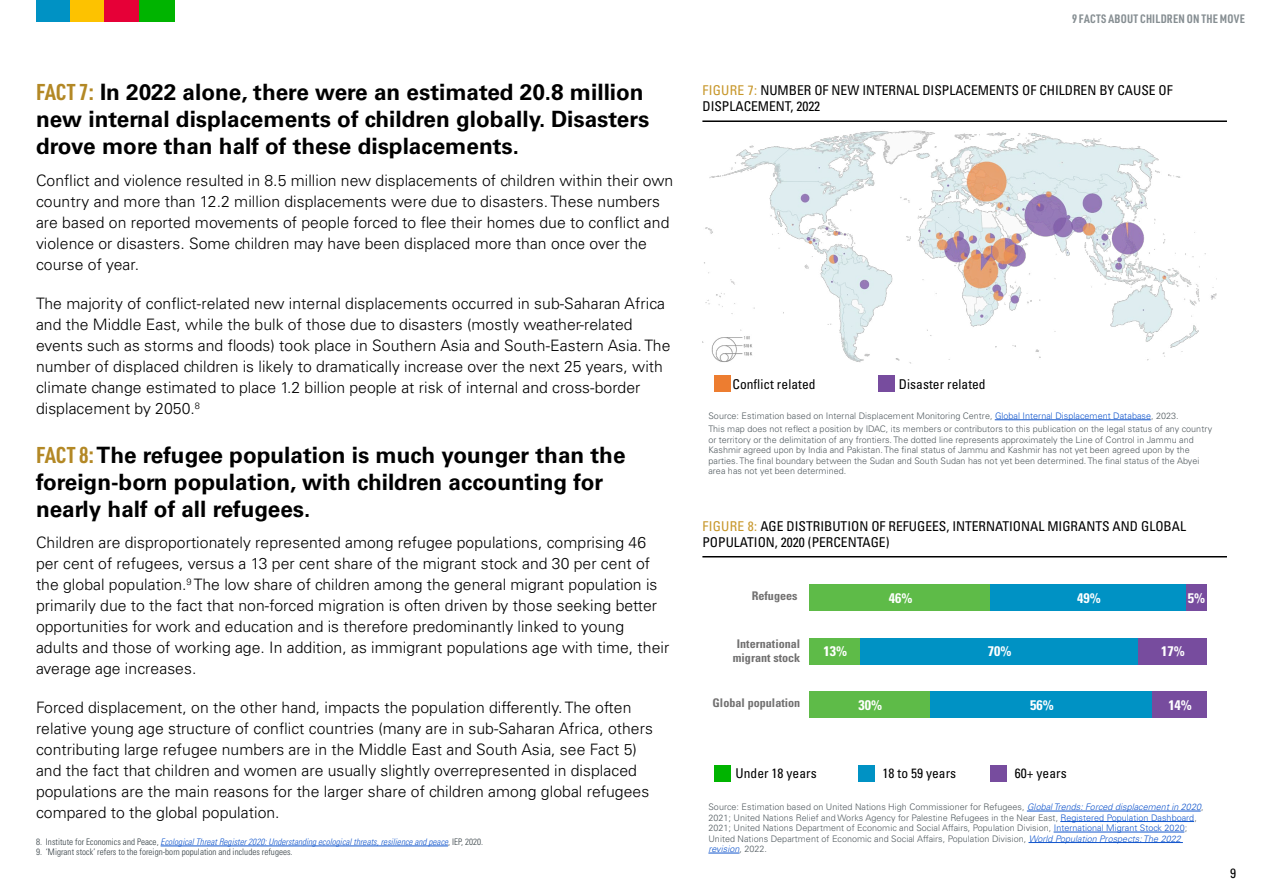
<style>
.page{position:relative;width:1263px;height:893px;background:#fff}
.page>*{position:absolute;margin:0;border:0;box-sizing:border-box;transform-origin:0 0}
.t1{font:700 22.5px/27px "Univers LT Std";color:#000}
.t2{font:300 15.75px/21px "Univers LT Std";letter-spacing:.005em;color:#000}
.t3{font:700 condensed 13.95px "Univers LT Std";color:#fff}
.t4{font:condensed 13.5px/16.2px "Univers LT Std";color:#000}
.t5{font:700 12px "URWDIN Cond";letter-spacing:.02em;color:#868e92}
.t6{font:700 condensed 11.85px/14px "Univers LT Std";color:#727171;text-align:center}
.t7{font:300 9px/10.5px "Univers LT Std";letter-spacing:.005em;color:#525b60}
.t8{font:italic 300 condensed 9px "Univers LT Std";letter-spacing:.005em;color:#15c}
.t9{font:300 condensed 9px "Univers LT Std";letter-spacing:.005em;color:#303b40}
.s1{font-family:"URWDIN Cond";color:#b38825}
.s2{font-style:normal;color:#303b40}
.s3{color:#c7972b}
.s4{color:#15c}
.s5{font-style:italic;color:#15c}
</style>
<div class="page">
<div style="left:36px;top:0;width:35px;height:22px;background:#0092c4"></div>
<div style="left:70px;top:0;width:36px;height:22px;background:#fdc200"></div>
<div style="left:105px;top:0;width:35px;height:22px;background:#e60037"></div>
<div style="left:139px;top:0;width:35px;height:22px;background:#00b400"></div>
<hr style="left:702px;top:120px;width:525px;height:2px;background:#000">
<img style="left:702px;top:130px;width:515px;height:234px">
<hr style="left:995px;top:419px;width:156px;height:1px;background:#15c">
<div style="left:714px;top:376px;width:17px;height:16px;background:#ed7d30"></div>
<div style="left:879px;top:376px;width:16px;height:16px;background:#774c9e"></div>
<hr style="left:161px;top:846px;width:287px;height:1px;background:#15c">
<hr style="left:702px;top:556px;width:525px;height:1px;background:#000">
<div style="left:809px;top:584px;width:181px;height:27px;background:#5ebb48"></div>
<div style="left:990px;top:584px;width:196px;height:27px;background:#0092c4"></div>
<div style="left:1186px;top:584px;width:20px;height:27px;background:#774c9e"></div>
<div style="left:809px;top:638px;width:51px;height:27px;background:#5ebb48"></div>
<div style="left:860px;top:638px;width:278px;height:27px;background:#0092c4"></div>
<div style="left:1138px;top:638px;width:68px;height:27px;background:#774c9e"></div>
<div style="left:809px;top:691px;width:121px;height:27px;background:#5ebb48"></div>
<div style="left:930px;top:691px;width:222px;height:27px;background:#0092c4"></div>
<div style="left:1152px;top:691px;width:54px;height:27px;background:#774c9e"></div>
<hr style="left:1027px;top:811px;width:174px;height:1px;background:#15c">
<hr style="left:1060px;top:821px;width:134px;height:1px;background:#15c">
<hr style="left:1053px;top:832px;width:131px;height:1px;background:#15c">
<hr style="left:1028px;top:842px;width:155px;height:1px;background:#15c">
<hr style="left:708px;top:853px;width:31px;height:1px;background:#15c">
<div style="left:714px;top:765px;width:17px;height:17px;background:#00b400"></div>
<div style="left:858px;top:765px;width:16px;height:17px;background:#0092c4"></div>
<div style="left:990px;top:765px;width:16px;height:17px;background:#774c9e"></div>
<h1 class="t1" style="left:36px;top:79px;width:615px"><span class="s1">FACT 7:</span> In 2022 alone, there were an estimated 20.8 million new internal displacements of children globally. Disasters drove more than half of these displacements.</h1>
<p class="t2" style="left:36px;top:170px;width:639px">Conflict and violence resulted in 8.5 million new displacements of children within their own country and more than 12.2 million displacements were due to disasters. These numbers are based on reported movements of people forced to flee their homes due to conflict and violence or disasters. Some children may have been displaced more than once over the course of year.</p>
<p class="t2" style="left:36px;top:293px;width:636px">The majority of conflict-related new internal displacements occurred in sub-Saharan Africa and the Middle East, while the bulk of those due to disasters (mostly weather-related events such as storms and floods) took place in Southern Asia and South-Eastern Asia. The number of displaced children is likely to dramatically increase over the next 25 years, with climate change estimated to place 1.2 billion people at risk of internal and cross-border displacement by 2050.<sup>8</sup></p>
<h1 class="t1" style="left:36px;top:442px;width:591px"><span class="s1">FACT 8:</span>The refugee population is much younger than the foreign-born population, with children accounting for nearly half of all refugees.</h1>
<p class="t2" style="left:36px;top:532px;width:635px">Children are disproportionately represented among refugee populations, comprising 46 per cent of refugees, versus a 13 per cent share of the migrant stock and 30 per cent of the global population.<sup>9</sup> The low share of children among the general migrant population is primarily due to the fact that non-forced migration is often driven by those seeking better opportunities for work and education and is therefore predominantly linked to young adults and those of working age. In addition, as immigrant populations age with time, their average age increases.</p>
<p class="t2" style="left:36px;top:697px;width:618px">Forced displacement, on the other hand, impacts the population differently. The often relative young age structure of conflict countries (many are in sub-Saharan Africa, others contributing large refugee numbers are in the Middle East and South Asia, see Fact 5) and the fact that children and women are usually slightly overrepresented in displaced populations are the main reasons for the larger share of children among global refugees compared to the global population.</p>
<p class="t8" style="left:36px;top:836px;width:449px"><span class="s2">8. Institute for Economics and Peace,</span> Ecological Threat Register 2020: Understanding ecological threats, resilience and peace<span class="s2">, IEP, 2020.</span></p>
<p class="t9" style="left:36px;top:846px;width:258px">9. ‘Migrant stock’ refers to the foreign-born population and includes refugees.</p>
<p class="t5" style="left:1072px;top:11px;width:174px">9 FACTS ABOUT CHILDREN ON THE MOVE</p>
<p class="t4" style="left:702px;top:82px;width:472px"><span class="s3">FIGURE 7:</span> NUMBER OF NEW INTERNAL DISPLACEMENTS OF CHILDREN BY CAUSE OF<br>DISPLACEMENT, 2022</p>
<p class="t4" style="left:732px;top:376px;width:85px">Conflict related</p>
<p class="t4" style="left:899px;top:376px;width:88px">Disaster related</p>
<p class="t7" style="left:708px;top:409px;width:505px;line-height:13.5px">Source: Estimation based on Internal Displacement Monitoring Centre, <span class="s4">Global Internal Displacement Database</span>, 2023.<br>This map does not reflect a position by IDAC, its members or contributors to this publication on the legal status of any country</p>
<p class="t7" style="left:708px;top:434px;width:492px">or territory or the delimitation of any frontiers. The dotted line represents approximately the Line of Control in Jammu and Kashmir agreed upon by India and Pakistan. The final status of Jammu and Kashmir has not yet been agreed upon by the parties. The final boundary between the Sudan and South Sudan has not yet been determined. The final status of the Abyei area has not yet been determined.</p>
<p class="t4" style="left:702px;top:518px;width:485px"><span class="s3">FIGURE 8:</span> AGE DISTRIBUTION OF REFUGEES, INTERNATIONAL MIGRANTS AND GLOBAL<br>POPULATION, 2020 (PERCENTAGE)</p>
<p class="t6" style="left:752px;top:589px;width:47px">Refugees</p>
<p class="t6" style="left:733px;top:637px;width:69px">International migrant stock</p>
<p class="t3" style="left:889px;top:589px;width:25px">46%</p>
<p class="t3" style="left:1077px;top:589px;width:25px">49%</p>
<p class="t3" style="left:1188px;top:589px;width:19px">5%</p>
<p class="t3" style="left:823px;top:643px;width:25px">13%</p>
<p class="t3" style="left:988px;top:643px;width:25px">70%</p>
<p class="t3" style="left:1161px;top:643px;width:25px">17%</p>
<p class="t6" style="left:712px;top:696px;width:89px">Global population</p>
<p class="t3" style="left:858px;top:696px;width:25px">30%</p>
<p class="t3" style="left:1030px;top:696px;width:25px">56%</p>
<p class="t3" style="left:1168px;top:696px;width:25px">14%</p>
<p class="t4" style="left:735px;top:765px;width:83px">Under 18 years</p>
<p class="t4" style="left:882px;top:765px;width:75px">18 to 59 years</p>
<p class="t4" style="left:1015px;top:765px;width:54px">60+ years</p>
<p class="t7" style="left:708px;top:802px;width:497px">Source: Estimation based on United Nations High Commissioner for Refugees, <span class="s5">Global Trends: Forced displacement in 2020</span>, 2021; United Nations Relief and Works Agency for Palestine Refugees in the Near East, <span class="s4">Registered Population Dashboard</span>, 2021; United Nations Department of Economic and Social Affairs, Population Division, <span class="s4">International Migrant Stock 2020</span>; United Nations Department of Economic and Social Affairs, Population Division, <span class="s5">World Population Prospects: The 2022 revision</span>, 2022.</p>
<p class="t4" style="left:1230px;top:864px;width:7px">9</p>
</div>
